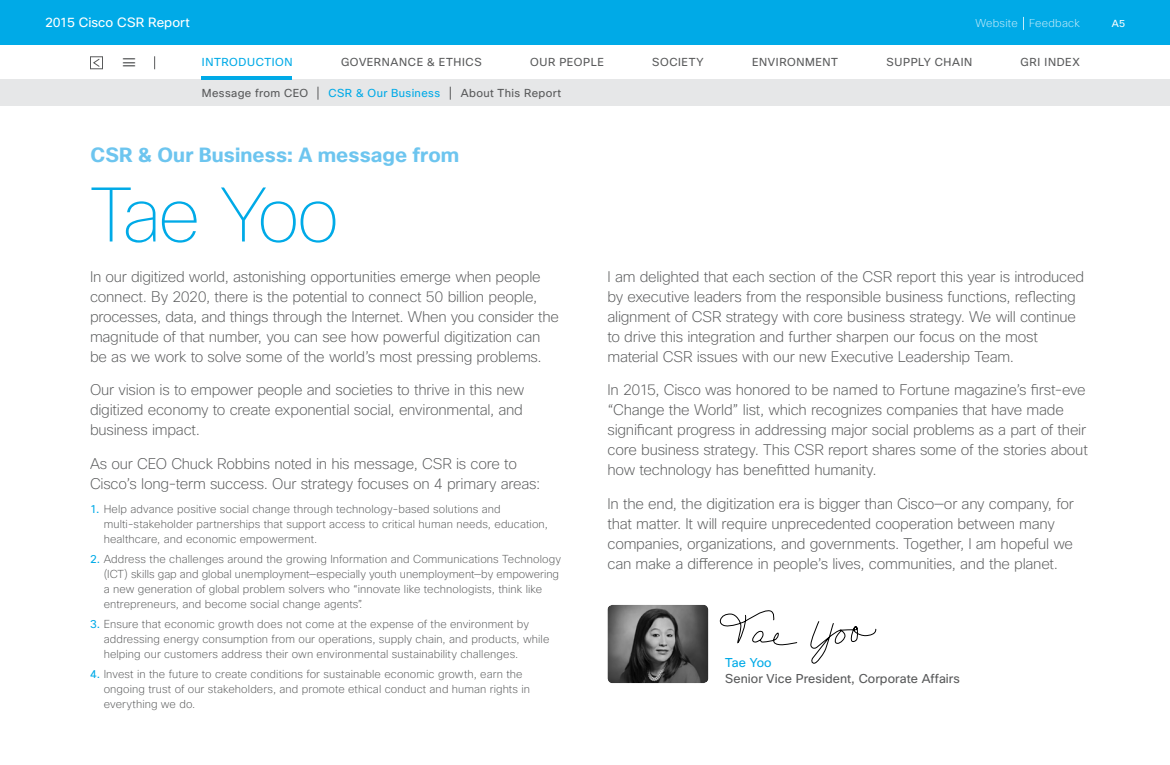
<style>
.page{position:relative;width:1170px;height:765px;background:#fff}
.page>*{position:absolute;margin:0;border:0;box-sizing:border-box;transform-origin:0 0}
.t1{font:100 75px "Cisco Sans";letter-spacing:-.085em;color:#00aae7}
.t2{font:700 20px "Cisco Sans";letter-spacing:.005em;color:#6dc5ef}
.t3{font:200 15px/20px "Cisco Sans";letter-spacing:-.015em;color:#595a5b}
.t4{font:13.12px "Cisco Sans";letter-spacing:.005em;color:#fff}
.t5{font:12.5px "Cisco Sans";letter-spacing:.005em;color:#595a5b}
.t6{font:12.5px "Cisco Sans";letter-spacing:-.03em;color:#00aae7}
.t7{font:200 11.25px/15px "Cisco Sans";letter-spacing:.01em;color:#595a5b}
.t8{font:11.25px "Cisco Sans";letter-spacing:.055em;color:#595a5b}
.t9{font:11.25px "Cisco Sans";letter-spacing:.03em;color:#595a5b}
.t10{font:11.25px "Cisco Sans";letter-spacing:.04em;color:#00aae7}
.t11{font:200 11.25px "Cisco Sans";letter-spacing:.015em;color:#fff}
.t12{font:700 10px "Cisco Sans";color:#595a5b;scale:2 1}
.t13{font:10px "Cisco Sans";color:#fff}
.s1{font-weight:400;color:#00aae7}
</style>
<div class="page">
<svg style="left:720px;top:610px;width:156px;height:53px"></svg>
<div style="left:597px;top:595px;width:123px;height:89px;background:#000;opacity:.1"></div>
<div style="left:0;top:0;width:1170px;height:45px;background:#00aae7"></div>
<div style="left:0;top:79px;width:1170px;height:27px;background:#e6e7e8"></div>
<div style="left:90px;top:56px;width:13px;height:13px;border:1px solid #595a5b"></div>
<svg style="left:92px;top:58px;width:9px;height:10px"></svg>
<hr style="left:202px;top:76px;width:90px;height:3px;background:#00aae7">
<svg style="left:1023px;top:17px;width:1px;height:13px"></svg>
<svg style="left:154px;top:56px;width:1px;height:13px"></svg>
<svg style="left:318px;top:87px;width:1px;height:13px"></svg>
<svg style="left:450px;top:87px;width:1px;height:13px"></svg>
<p class="t4" style="left:45px;top:14px;width:146px">2015 Cisco CSR Report</p>
<p class="t11" style="left:976px;top:16px;width:106px">Website Feedback</p>
<p class="t13" style="left:1112px;top:17px;width:15px">A5</p>
<p class="t10" style="left:202px;top:55px;width:92px">INTRODUCTION</p>
<p class="t8" style="left:341px;top:55px;width:142px">GOVERNANCE &amp; ETHICS</p>
<p class="t8" style="left:530px;top:55px;width:75px">OUR PEOPLE</p>
<p class="t8" style="left:652px;top:55px;width:53px">SOCIETY</p>
<p class="t8" style="left:752px;top:55px;width:87px">ENVIRONMENT</p>
<p class="t8" style="left:887px;top:55px;width:87px">SUPPLY CHAIN</p>
<p class="t8" style="left:1021px;top:55px;width:61px">GRI INDEX</p>
<p class="t9" style="left:202px;top:86px;width:108px">Message from CEO</p>
<p class="t10" style="left:329px;top:86px;width:113px">CSR &amp; Our Business</p>
<p class="t9" style="left:461px;top:86px;width:102px">About This Report</p>
<p class="t12" style="left:123px;top:56px;width:7px">———</p>
<h2 class="t2" style="left:91px;top:142px;width:370px">CSR &amp; Our Business: A message from</h2>
<h1 class="t1" style="left:90px;top:168px;width:251px">Tae Yoo</h1>
<p class="t3" style="left:90px;top:266px;width:470px">In our digitized world, astonishing opportunities emerge when people connect. By 2020, there is the potential to connect 50 billion people, processes, data, and things through the Internet. When you consider the magnitude of that number, you can see how powerful digitization can be as we work to solve some of the world’s most pressing problems.</p>
<p class="t3" style="left:90px;top:380px;width:436px;text-align:justify">Our vision is to empower people and societies to thrive in this new digitized economy to create exponential social, environmental, and business impact.</p>
<p class="t3" style="left:90px;top:453px;width:452px">As our CEO Chuck Robbins noted in his message, CSR is core to<br>Cisco’s long-term success. Our strategy focuses on 4 primary areas:</p>
<p class="t7" style="left:104px;top:501px;width:446px;text-indent:-14px"><span class="s1">1.</span> Help advance positive social change through technology-based solutions and multi-stakeholder partnerships that support access to critical human needs, education, healthcare, and economic empowerment.</p>
<p class="t7" style="left:104px;top:551px;width:459px;text-indent:-14px"><span class="s1">2.</span> Address the challenges around the growing Information and Communications Technology (ICT) skills gap and global unemployment—especially youth unemployment—by empowering a new generation of global problem solvers who “innovate like technologists, think like entrepreneurs, and become social change agents”.</p>
<p class="t7" style="left:104px;top:616px;width:447px;text-indent:-14px"><span class="s1">3.</span> Ensure that economic growth does not come at the expense of the environment by addressing energy consumption from our operations, supply chain, and products, while helping our customers address their own environmental sustainability challenges.</p>
<p class="t7" style="left:104px;top:666px;width:428px;text-indent:-14px"><span class="s1">4.</span> Invest in the future to create conditions for sustainable economic growth, earn the ongoing trust of our stakeholders, and promote ethical conduct and human rights in everything we do.</p>
<p class="t3" style="left:608px;top:266px;width:478px">I am delighted that each section of the CSR report this year is introduced by executive leaders from the responsible business functions, reflecting alignment of CSR strategy with core business strategy. We will continue to drive this integration and further sharpen our focus on the most material CSR issues with our new Executive Leadership Team.</p>
<p class="t3" style="left:608px;top:380px;width:482px">In 2015, Cisco was honored to be named to Fortune magazine’s first-eve “Change the World” list, which recognizes companies that have made significant progress in addressing major social problems as a part of their core business strategy. This CSR report shares some of the stories about how technology has benefitted humanity.</p>
<p class="t3" style="left:608px;top:493px;width:468px">In the end, the digitization era is bigger than Cisco—or any company, for that matter. It will require unprecedented cooperation between many companies, organizations, and governments. Together, I am hopeful we can make a difference in people’s lives, communities, and the planet.</p>
<p class="t6" style="left:725px;top:655px;width:48px">Tae Yoo</p>
<p class="t5" style="left:725px;top:671px;width:236px">Senior Vice President, Corporate Affairs</p>
</div>
